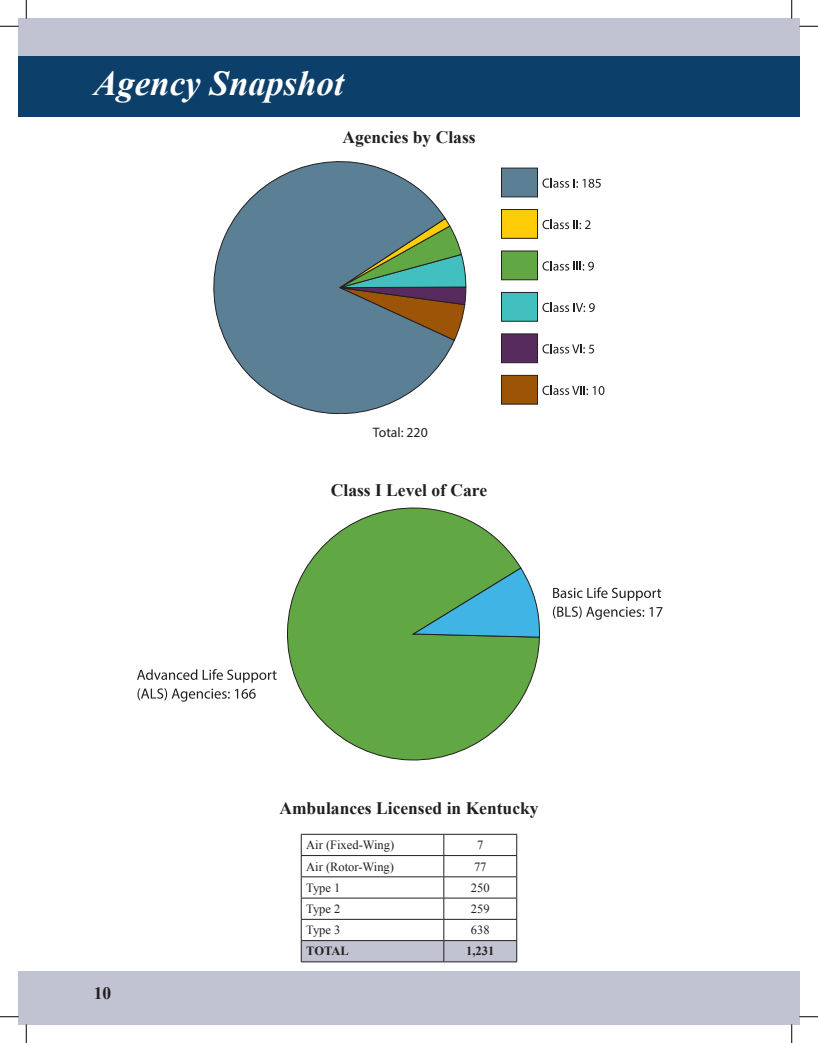
<style>
.page{position:relative;width:818px;height:1043px;background:#fff}
.page>*{position:absolute;margin:0;border:0;box-sizing:border-box;transform-origin:0 0}
.t1{font:italic 700 35px "Times New Roman";color:#fff}
.t2{font:700 17.5px "Times New Roman";color:#231f20}
.t3{font:13.75px "Myriad Pro";color:#231f20}
.t4{font:12.5px "Times New Roman";color:#231f20}
.t5{font:700 12.5px "Times New Roman";color:#231f20}
</style>
<div class="page">
<div style="left:19px;top:19px;width:780px;height:37px;background:#c1c3d2"></div>
<div style="left:19px;top:56px;width:780px;height:60px;background:#0c3f6a"></div>
<div style="left:19px;top:971px;width:780px;height:53px;background:#c1c3d2"></div>
<svg style="left:455px;top:235px;width:11px;height:105px"></svg>
<svg style="left:213px;top:161px;width:242px;height:253px"></svg>
<div style="left:501px;top:375px;width:37px;height:29px;background:#9c5506;border:1px solid #231f20"></div>
<svg style="left:542px;top:385px;width:62px;height:10px"></svg>
<div style="left:501px;top:333px;width:37px;height:30px;background:#582b5f;border:1px solid #231f20"></div>
<svg style="left:542px;top:344px;width:52px;height:9px"></svg>
<div style="left:501px;top:292px;width:37px;height:29px;background:#42c0bf;border:1px solid #231f20"></div>
<svg style="left:542px;top:302px;width:52px;height:10px"></svg>
<div style="left:501px;top:251px;width:37px;height:29px;background:#61a844;border:1px solid #231f20"></div>
<svg style="left:542px;top:261px;width:52px;height:9px"></svg>
<div style="left:501px;top:209px;width:37px;height:30px;background:#fecd08;border:1px solid #231f20"></div>
<svg style="left:542px;top:219px;width:48px;height:10px"></svg>
<div style="left:501px;top:168px;width:37px;height:29px;background:#5b7f95;border:1px solid #231f20"></div>
<svg style="left:542px;top:178px;width:58px;height:10px"></svg>
<svg style="left:287px;top:507px;width:253px;height:253px"></svg>
<svg style="left:412px;top:567px;width:128px;height:71px;background:#54ab98"></svg>
<svg style="left:137px;top:669px;width:60px;height:11px"></svg>
<svg style="left:203px;top:669px;width:73px;height:13px"></svg>
<svg style="left:137px;top:688px;width:119px;height:13px"></svg>
<svg style="left:553px;top:587px;width:109px;height:32px"></svg>
<svg style="left:301px;top:834px;width:216px;height:127px"></svg>
<hr style="left:301px;top:961px;width:143px;height:1px;background:#231f20">
<hr style="left:444px;top:961px;width:73px;height:1px;background:#231f20">
<svg style="left:0;top:25px;width:19px;height:2px"></svg>
<svg style="left:799px;top:25px;width:19px;height:2px"></svg>
<svg style="left:0;top:1015px;width:19px;height:2px"></svg>
<svg style="left:799px;top:1015px;width:19px;height:2px"></svg>
<svg style="left:25px;top:0;width:2px;height:19px"></svg>
<svg style="left:25px;top:1024px;width:2px;height:18px"></svg>
<svg style="left:790px;top:0;width:2px;height:19px"></svg>
<svg style="left:790px;top:1024px;width:2px;height:18px"></svg>
<h1 class="t1" style="left:94px;top:59px;width:251px">Agency Snapshot</h1>
<p class="t2" style="left:342px;top:125px;width:135px">Agencies by Class</p>
<p class="t3" style="left:373px;top:424px;width:56px">Total: 220</p>
<p class="t2" style="left:331px;top:478px;width:158px">Class I Level of Care</p>
<p class="t2" style="left:94px;top:980px;width:19px">10</p>
<p class="t2" style="left:279px;top:796px;width:261px">Ambulances Licensed in Kentucky</p>
<p class="t4" style="left:306px;top:836px;width:90px">Air (Fixed-Wing)</p>
<p class="t4" style="left:477px;top:836px;width:8px">7</p>
<p class="t4" style="left:306px;top:858px;width:89px">Air (Rotor-Wing)</p>
<p class="t4" style="left:474px;top:858px;width:14px">77</p>
<p class="t4" style="left:306px;top:879px;width:36px">Type 1</p>
<p class="t4" style="left:471px;top:879px;width:20px">250</p>
<p class="t4" style="left:306px;top:900px;width:36px">Type 2</p>
<p class="t4" style="left:471px;top:900px;width:20px">259</p>
<p class="t4" style="left:306px;top:921px;width:36px">Type 3</p>
<p class="t4" style="left:471px;top:921px;width:20px">638</p>
<p class="t5" style="left:306px;top:942px;width:44px">TOTAL</p>
<p class="t5" style="left:466px;top:942px;width:30px">1,231</p>
</div>
